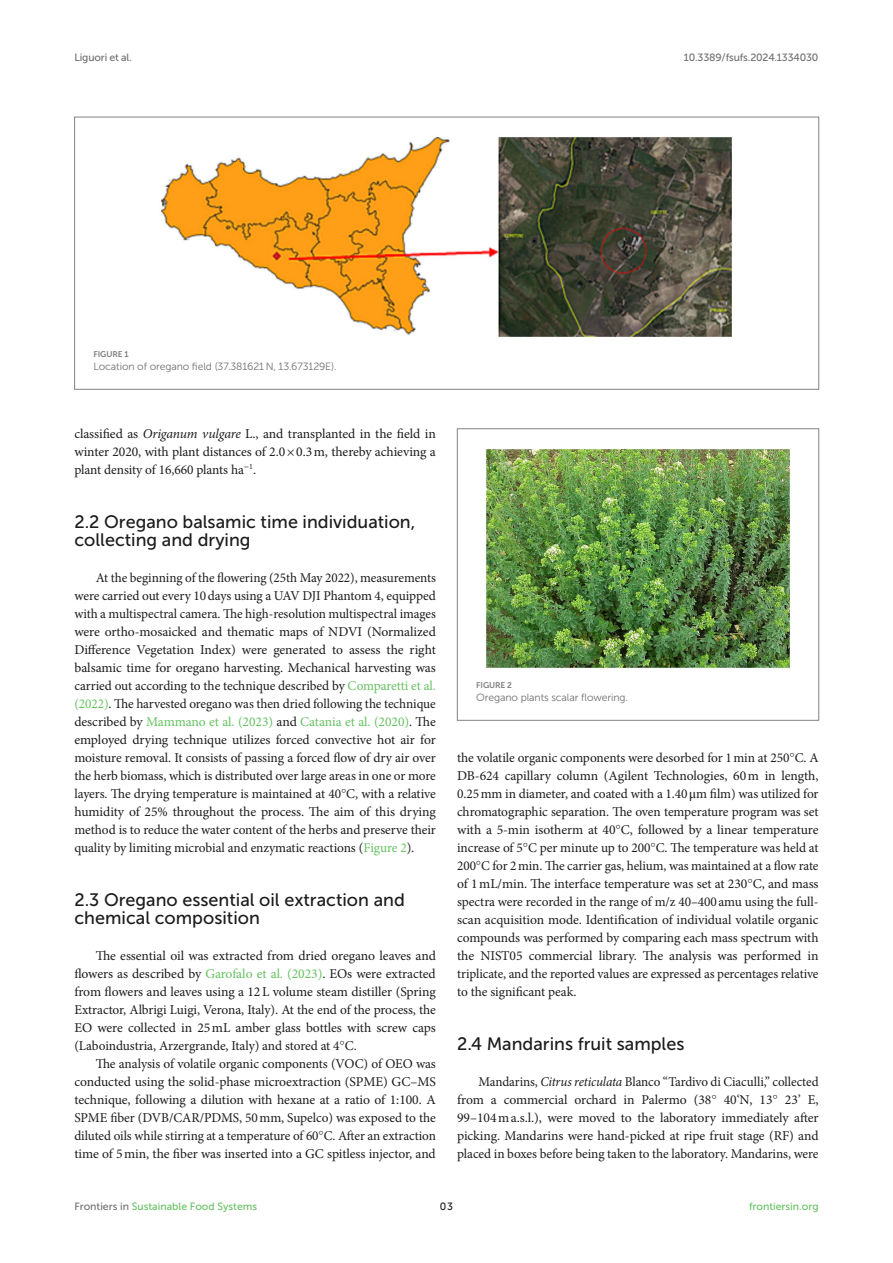
<style>
.page{position:relative;width:893px;height:1263px;background:#fff}
.page>*{position:absolute;margin:0;border:0;box-sizing:border-box;transform-origin:0 0}
.HEAD_2{font:18px/18px "Museo Sans 500";color:#1b1c1b}
.TEXT_FLUSH{font:13.5px/18px "Minion Pro";letter-spacing:-.005em;color:#1b1c1b;text-align:justify}
.TEXT{font:13.5px/18px "Minion Pro";letter-spacing:-.005em;color:#1b1c1b;text-align:justify}
.FIG_LEG{font:10.5px "Museo Sans 300";letter-spacing:-.01em;color:#706f70}
.t1{font:10.5px "Museo Sans 500";color:#65c161}
.t2{font:10.5px "Museo Sans 500";letter-spacing:-.015em;color:#706f70}
.t3{font:10.5px "Museo Sans 500";color:#1b1c1b}
.FIG_HD{font:8.25px "Museo Sans 700";letter-spacing:-.01em;color:#7e7f7f}
.s1{font-style:italic}
.s2{color:#65c161}
.s3{font-family:"STIX"}
.s4{font-family:"STIX General"}
.s5{color:#706f70}
</style>
<div class="page">
<img style="left:160px;top:136px;width:573px;height:201px">
<img style="left:486px;top:449px;width:304px;height:219px">
<div style="left:457px;top:429px;width:362px;height:291px;border:1px solid #808285"></div>
<p class="t2" style="left:74px;top:51px;width:59px">Liguori et al.</p>
<p class="t2" style="left:684px;top:51px;width:136px">10.3389/fsufs.2024.1334030</p>
<p class="FIG_HD" style="left:94px;top:349px;width:37px">FIGURE 1</p>
<p class="FIG_LEG" style="left:94px;top:361px;width:245px">Location of oregano field (37.381621 N, 13.673129E).</p>
<p class="TEXT_FLUSH" style="left:74px;top:425px;width:363px">classified as <span class="s1">Origanum vulgare</span> L., and transplanted in the field in winter 2020, with plant distances of 2.0×0.3m, thereby achieving a plant density of 16,660 plants ha<sup>−</sup><sup>1</sup>.</p>
<p class="HEAD_2" style="left:74px;top:513px;width:342px">2.2 Oregano balsamic time individuation, collecting and drying</p>
<p class="TEXT_FLUSH" style="left:74px;top:569px;width:363px;text-indent:21px">At the beginning of the flowering (25th May 2022), measurements were carried out every 10days using a UAV DJI Phantom 4, equipped with a multispectral camera. The high-resolution multispectral images were ortho-mosaicked and thematic maps of NDVI (Normalized Difference Vegetation Index) were generated to assess the right balsamic time for oregano harvesting. Mechanical harvesting was carried out according to the technique described by <span class="s2">Comparetti et al. (2022)</span>. The harvested oregano was then dried following the technique described by <span class="s2">Mammano et al. (2023)</span> and <span class="s2">Catania et al. (2020)</span>. The employed drying technique utilizes forced convective hot air for moisture removal. It consists of passing a forced flow of dry air over the herb biomass, which is distributed over large areas in one or more layers. The drying temperature is maintained at 40<span class="s3">°</span>C, with a relative humidity of 25% throughout the process. The aim of this drying method is to reduce the water content of the herbs and preserve their quality by limiting microbial and enzymatic reactions (<span class="s2">Figure 2</span>).</p>
<p class="HEAD_2" style="left:74px;top:891px;width:332px">2.3 Oregano essential oil extraction and chemical composition</p>
<p class="TEXT_FLUSH" style="left:74px;top:947px;width:363px;text-indent:21px">The essential oil was extracted from dried oregano leaves and flowers as described by <span class="s2">Garofalo et al. (2023)</span>. EOs were extracted from flowers and leaves using a 12L volume steam distiller (Spring Extractor, Albrigi Luigi, Verona, Italy). At the end of the process, the EO were collected in 25mL amber glass bottles with screw caps (Laboindustria, Arzergrande, Italy) and stored at 4<span class="s3">°</span>C.</p>
<p class="TEXT" style="left:74px;top:1055px;width:363px;text-indent:21px">The analysis of volatile organic components (VOC) of OEO was conducted using the solid-phase microextraction (SPME) GC–MS technique, following a dilution with hexane at a ratio of 1:100. A SPME fiber (DVB/CAR/PDMS, 50mm, Supelco) was exposed to the diluted oils while stirring at a temperature of 60<span class="s3">°</span>C. After an extraction time of 5min, the fiber was inserted into a GC spitless injector, and</p>
<p class="FIG_HD" style="left:476px;top:680px;width:37px">FIGURE 2</p>
<p class="FIG_LEG" style="left:476px;top:692px;width:153px">Oregano plants scalar flowering.</p>
<p class="TEXT" style="left:457px;top:749px;width:363px">the volatile organic components were desorbed for 1min at 250<span class="s3">°</span>C. A DB-624 capillary column (Agilent Technologies, 60m in length, 0.25mm in diameter, and coated with a 1.40<span class="s4">μ</span>m film) was utilized for chromatographic separation. The oven temperature program was set with a 5-min isotherm at 40<span class="s3">°</span>C, followed by a linear temperature increase of 5<span class="s3">°</span>C per minute up to 200<span class="s3">°</span>C. The temperature was held at 200<span class="s3">°</span>C for 2min. The carrier gas, helium, was maintained at a flow rate of 1mL/min. The interface temperature was set at 230<span class="s3">°</span>C, and mass spectra were recorded in the range of m/z 40–400amu using the full&shy;scan acquisition mode. Identification of individual volatile organic compounds was performed by comparing each mass spectrum with the NIST05 commercial library. The analysis was performed in triplicate, and the reported values are expressed as percentages relative to the significant peak.</p>
<p class="HEAD_2" style="left:457px;top:1035px;width:229px">2.4 Mandarins fruit samples</p>
<p class="TEXT_FLUSH" style="left:457px;top:1073px;width:363px;text-indent:21px">Mandarins, <span class="s1">Citrus reticulata</span> Blanco “Tardivo di Ciaculli,” collected from a commercial orchard in Palermo (38<span class="s3">°</span> 40‘N, 13<span class="s3">°</span> 23’ E, 99–104ma.s.l.), were moved to the laboratory immediately after picking. Mandarins were hand-picked at ripe fruit stage (RF) and placed in boxes before being taken to the laboratory. Mandarins, were</p>
<p class="t1" style="left:74px;top:1200px;width:184px"><span class="s5">Frontiers in</span> Sustainable Food Systems</p>
<p class="t3" style="left:440px;top:1200px;width:15px">03</p>
<p class="t1" style="left:749px;top:1200px;width:71px">frontiersin.org</p>
</div>
